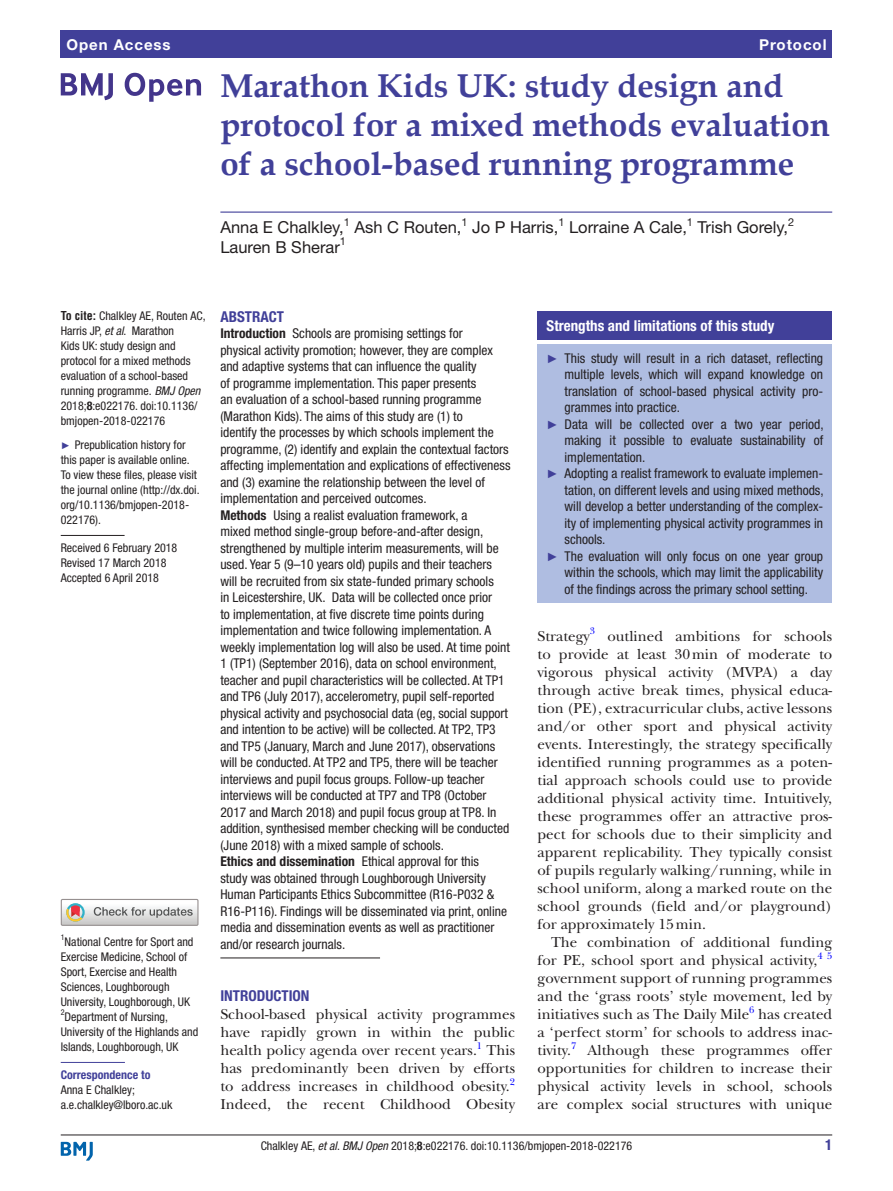
<style>
.page{position:relative;width:893px;height:1191px;background:#fff}
.page>*{position:absolute;margin:0;border:0;box-sizing:border-box;transform-origin:0 0}
.t1{font:700 33px/39px "Book Antiqua";color:#414099}
.t2{font:16.5px "Helvetica Neue LT Std";color:#231f20}
.t3{font:15px/18px "New Baskerville";color:#231f20;text-align:justify}
.t4{font:700 condensed 15px "Helvetica Neue LT Std";color:#fff}
.t5{font:700 condensed 15px "Helvetica Neue LT Std";color:#414099}
.t6{font:700 15px "Helvetica Neue LT Std";letter-spacing:.065em;color:#fff}
.t7{font:condensed 13.5px/16.5px "Helvetica Neue LT Std";color:#231f20}
.t8{font:condensed 12px/15px "Helvetica Neue LT Std";color:#231f20}
.t9{font:700 condensed 12px "Helvetica Neue LT Std";color:#414099}
.t10{font:10.95px "Helvetica Neue LT Std";color:#231f20}
.t11{font:9.9px "New Baskerville";color:#00f}
.t12{font:condensed 7.95px "Helvetica Neue LT Std";color:#231f20}
.s1{font-family:"Helvetica LT Std";font-weight:700}
.s2{font-style:italic}
.s3{font-weight:700}
.s4{font-family:"Arial";font-stretch:normal;font-size:9.75px;color:#414099}
.s5{font-family:"Arial";font-stretch:normal;font-size:12px;color:#414099}
</style>
<div class="page">
<hr style="left:61px;top:1134px;width:771px;height:1px;background:#231f20">
<svg style="left:61px;top:1141px;width:32px;height:19px"></svg>
<div style="left:61px;top:31px;width:771px;height:27px;background:#414099"></div>
<hr style="left:220px;top:211px;width:612px;height:2px;background:#414099">
<hr style="left:61px;top:535px;width:64px;height:1px;background:#231f20">
<hr style="left:61px;top:1062px;width:64px;height:1px;background:#414099">
<svg style="left:61px;top:73px;width:52px;height:27px"></svg>
<svg style="left:125px;top:73px;width:76px;height:29px"></svg>
<div style="left:61px;top:899px;width:138px;height:27px;border:1px solid #969090"></div>
<svg style="left:61px;top:899px;width:137px;height:26px"></svg>
<hr style="left:220px;top:957px;width:160px;height:1px;background:#231f20">
<div style="left:538px;top:311px;width:294px;height:29px;background:#414099"></div>
<div style="left:538px;top:344px;width:294px;height:258px;background:#afbde1"></div>
<p class="t6" style="left:66px;top:35px;width:106px">Open Access</p>
<p class="t6" style="left:759px;top:35px;width:69px">Protocol</p>
<h1 class="t1" style="left:220px;top:66px;width:611px">Marathon Kids UK: study design and protocol for a mixed methods evaluation of a school-based running programme</h1>
<p class="t2" style="left:220px;top:218px;width:125px">Anna E Chalkley,</p>
<p class="t10" style="left:344px;top:215px;width:8px">1</p>
<p class="t2" style="left:355px;top:218px;width:108px">Ash C Routen,</p>
<p class="t10" style="left:461px;top:215px;width:8px">1</p>
<p class="t2" style="left:472px;top:218px;width:88px">Jo P Harris,</p>
<p class="t10" style="left:558px;top:215px;width:8px">1</p>
<p class="t2" style="left:569px;top:218px;width:119px">Lorraine A Cale,</p>
<p class="t10" style="left:687px;top:215px;width:8px">1</p>
<p class="t2" style="left:698px;top:218px;width:92px">Trish Gorely,</p>
<p class="t10" style="left:788px;top:215px;width:8px">2</p>
<p class="t2" style="left:220px;top:237px;width:121px">Lauren B Sherar</p>
<p class="t10" style="left:340px;top:235px;width:8px">1</p>
<p class="t8" style="left:61px;top:308px;width:146px"><span class="s1">To cite:</span> Chalkley AE, Routen AC,<br>Harris JP, <span class="s2">et al</span>. Marathon<br>Kids UK: study design and protocol for a mixed methods evaluation of a school-based running programme. <span class="s2">BMJ Open<br></span>2018;<span class="s3">8</span>:e022176. doi:10.1136/ bmjopen-2018-022176</p>
<p class="t8" style="left:61px;top:437px;width:140px"><span class="s4">►</span> Prepublication history for this paper is available online.<br>To view these files, please visit the journal online (http://dx.doi. org/10.1136/bmjopen-2018-<br>022176).</p>
<p class="t8" style="left:61px;top:540px;width:118px">Received 6 February 2018<br>Revised 17 March 2018<br>Accepted 6 April 2018</p>
<p class="t12" style="left:61px;top:933px;width:5px">1</p>
<p class="t8" style="left:61px;top:934px;width:139px;text-indent:4px">National Centre for Sport and<br>Exercise Medicine, School of<br>Sport, Exercise and Health<br>Sciences, Loughborough<br>University, Loughborough, UK<br><sup>2</sup>Department of Nursing,<br>University of the Highlands and<br>Islands, Loughborough, UK</p>
<p class="t9" style="left:61px;top:1067px;width:91px">Correspondence to</p>
<p class="t8" style="left:61px;top:1082px;width:113px">Anna E Chalkley; a.e.chalkley@lboro.ac.uk</p>
<p class="t5" style="left:220px;top:307px;width:65px">Abstract</p>
<p class="t7" style="left:220px;top:325px;width:292px"><span class="s3">Introduction</span> Schools are promising settings for<br>physical activity promotion; however, they are complex and adaptive systems that can influence the quality<br>of programme implementation. This paper presents<br>an evaluation of a school-based running programme (Marathon Kids). The aims of this study are (1) to<br>identify the processes by which schools implement the programme, (2) identify and explain the contextual factors affecting implementation and explications of effectiveness and (3) examine the relationship between the level of implementation and perceived outcomes.<br><span class="s3">Methods</span> Using a realist evaluation framework, a<br>mixed method single-group before-and-after design, strengthened by multiple interim measurements, will be used. Year 5 (9–10 years old) pupils and their teachers will be recruited from six state-funded primary schools<br>in Leicestershire, UK. Data will be collected once prior<br>to implementation, at five discrete time points during implementation and twice following implementation. A weekly implementation log will also be used. At time point 1 (TP1) (September 2016), data on school environment, teacher and pupil characteristics will be collected. At TP1 and TP6 (July 2017), accelerometry, pupil self-reported physical activity and psychosocial data (eg, social support and intention to be active) will be collected. At TP2, TP3 and TP5 (January, March and June 2017), observations will be conducted. At TP2 and TP5, there will be teacher interviews and pupil focus groups. Follow-up teacher interviews will be conducted at TP7 and TP8 (October 2017 and March 2018) and pupil focus group at TP8. In addition, synthesised member checking will be conducted (June 2018) with a mixed sample of schools.<br><span class="s3">Ethics and dissemination</span> Ethical approval for this<br>study was obtained through Loughborough University Human Participants Ethics Subcommittee (R16-P032 &amp; R16-P116). Findings will be disseminated via print, online media and dissemination events as well as practitioner and/or research journals.</p>
<p class="t5" style="left:220px;top:987px;width:91px">Introduction</p>
<p class="t3" style="left:220px;top:1005px;width:296px">School-based physical activity programmes have rapidly grown in within the public health policy agenda over recent years.</p>
<p class="t11" style="left:477px;top:1039px;width:7px">1</p>
<p class="t3" style="left:220px;top:1041px;width:296px;text-indent:266px">This has predominantly been driven by efforts to address increases in childhood obesity.</p>
<p class="t11" style="left:510px;top:1075px;width:7px">2</p>
<p class="t3" style="left:220px;top:1095px;width:296px">Indeed, the recent Childhood Obesity</p>
<p class="t4" style="left:547px;top:316px;width:229px">Strengths and limitations of this study</p>
<p class="t7" style="left:547px;top:349px;width:278px"><span class="s5">►</span> This study will result in a rich dataset, reflecting</p>
<p class="t7" style="left:565px;top:366px;width:260px">multiple levels, which will expand knowledge on</p>
<p class="t7" style="left:565px;top:382px;width:260px">translation of school-based physical activity pro-</p>
<p class="t7" style="left:565px;top:399px;width:117px">grammes into practice.</p>
<p class="t7" style="left:547px;top:415px;width:279px"><span class="s5">►</span> Data will be collected over a two year period,</p>
<p class="t7" style="left:565px;top:432px;width:260px">making it possible to evaluate sustainability of</p>
<p class="t7" style="left:565px;top:448px;width:82px">implementation.</p>
<p class="t7" style="left:547px;top:465px;width:278px"><span class="s5">►</span> Adopting a realist framework to evaluate implemen-</p>
<p class="t7" style="left:565px;top:481px;width:261px">tation, on different levels and using mixed methods,</p>
<p class="t7" style="left:565px;top:498px;width:260px">will develop a better understanding of the complex-</p>
<p class="t7" style="left:565px;top:514px;width:260px">ity of implementing physical activity programmes in</p>
<p class="t7" style="left:565px;top:531px;width:42px">schools.</p>
<p class="t7" style="left:547px;top:547px;width:278px"><span class="s5">►</span> The evaluation will only focus on one year group</p>
<p class="t7" style="left:565px;top:564px;width:260px">within the schools, which may limit the applicability</p>
<p class="t7" style="left:565px;top:580px;width:245px">of the findings across the primary school setting.</p>
<p class="t3" style="left:538px;top:627px;width:59px">Strategy<sup>3</sup></p>
<p class="t3" style="left:538px;top:627px;width:296px;text-indent:70px">outlined ambitions for schools to provide at least 30min of moderate to vigorous physical activity (MVPA) a day through active break times, physical educa&shy;tion (PE), extracurricular clubs, active lessons and/or other sport and physical activity events. Interestingly, the strategy specifically identified running programmes as a poten&shy;tial approach schools could use to provide additional physical activity time. Intuitively, these programmes offer an attractive pros&shy;pect for schools due to their simplicity and apparent replicability. They typically consist of pupils regularly walking/running, while in school uniform, along a marked route on the school grounds (field and/or playground) for approximately 15min.</p>
<p class="t3" style="left:538px;top:933px;width:296px;text-indent:14px">The combination of additional funding for PE, school sport and physical activity,</p>
<p class="t11" style="left:818px;top:949px;width:16px">4 5</p>
<p class="t3" style="left:538px;top:969px;width:296px">government support of running programmes and the ‘grass roots’ style movement, led by initiatives such as The Daily Mile<sup>6</sup> has created a ‘perfect storm’ for schools to address inac&shy;tivity.</p>
<p class="t11" style="left:571px;top:1039px;width:7px">7</p>
<p class="t3" style="left:538px;top:1041px;width:296px;text-indent:50px">Although these programmes offer opportunities for children to increase their physical activity levels in school, schools are complex social structures with unique</p>
<p class="t8" style="left:261px;top:1137px;width:373px">Chalkley AE, <span class="s2">et al</span>. <span class="s2">BMJ Open</span> 2018;<span class="s3">8</span>:e022176. doi:10.1136/bmjopen-2018-022176</p>
<p class="t5" style="left:825px;top:1135px;width:9px">1</p>
</div>
